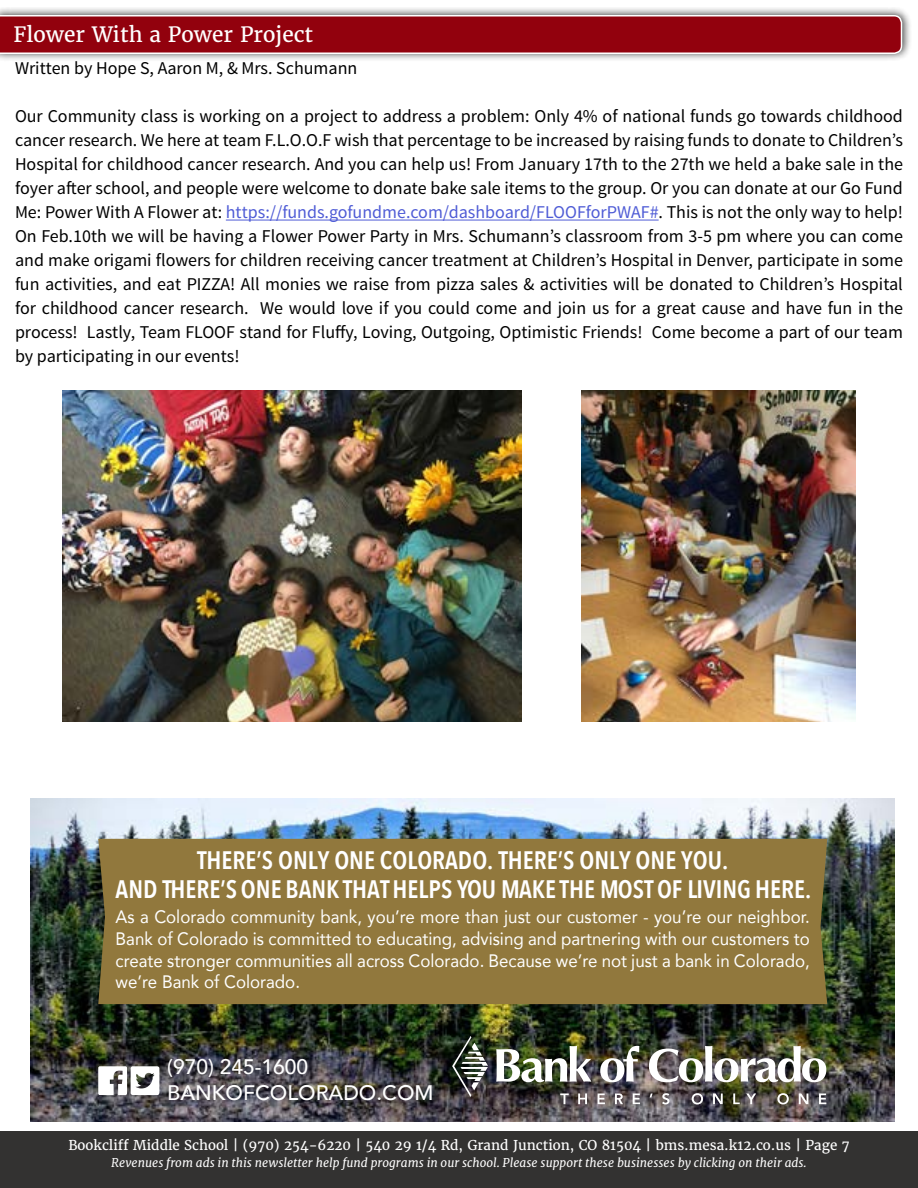
<style>
.page{position:relative;width:918px;height:1188px;background:#fff}
.page>*{position:absolute;margin:0;border:0;box-sizing:border-box;transform-origin:0 0}
.t1{font:600 25.2px "Avenir Next Condensed";color:#fff}
.t2{font:500 21px/25.2px "Avenir";color:#fff}
.t3{font:21px "Merriweather";color:#fff}
.t4{font:18px/24px "Source Sans Pro";color:#000;text-align:justify}
.t5{font:18px/21.6px "Avenir";color:#fff;text-align:justify;scale:.94 1}
.t6{font:13.5px "Merriweather";color:#fff}
.t7{font:italic 12px "Merriweather";color:#fff}
.s1{color:#4f5cd6}
</style>
<div class="page">
<div style="left:0;top:1131px;width:918px;height:57px;background:#333231"></div>
<img style="left:31px;top:798px;width:864px;height:324px">
<div style="left:98px;top:839px;width:729px;height:165px;background:#91783d"></div>
<svg style="left:452px;top:1036px;width:36px;height:61px;background:#50554e"></svg>
<img style="left:496px;top:1046px;width:95px;height:36px">
<svg style="left:600px;top:1046px;width:39px;height:36px"></svg>
<img style="left:649px;top:1046px;width:177px;height:36px">
<svg style="left:560px;top:1093px;width:9px;height:11px"></svg>
<svg style="left:578px;top:1093px;width:9px;height:11px"></svg>
<svg style="left:598px;top:1093px;width:7px;height:11px"></svg>
<svg style="left:615px;top:1093px;width:8px;height:11px"></svg>
<svg style="left:633px;top:1093px;width:7px;height:11px"></svg>
<svg style="left:650px;top:1093px;width:3px;height:4px"></svg>
<svg style="left:662px;top:1093px;width:7px;height:11px"></svg>
<svg style="left:692px;top:1093px;width:11px;height:11px"></svg>
<svg style="left:713px;top:1093px;width:10px;height:11px"></svg>
<svg style="left:733px;top:1093px;width:7px;height:11px"></svg>
<svg style="left:746px;top:1093px;width:10px;height:11px"></svg>
<svg style="left:777px;top:1093px;width:12px;height:11px"></svg>
<svg style="left:799px;top:1093px;width:9px;height:11px"></svg>
<svg style="left:819px;top:1093px;width:7px;height:11px"></svg>
<svg style="left:185px;top:1090px;width:3px;height:4px"></svg>
<svg style="left:98px;top:1066px;width:61px;height:29px"></svg>
<hr style="left:226px;top:220px;width:433px;height:1px;background:#4f5cd6">
<div style="left:0;top:7px;width:912px;height:55px;background:#000;opacity:.75"></div>
<svg style="left:0;top:14px;width:903px;height:41px;background:#9a1b26"></svg>
<img style="left:62px;top:390px;width:459px;height:332px">
<img style="left:581px;top:390px;width:275px;height:332px">
<p class="t3" style="left:14px;top:22px;width:301px">Flower With a Power Project</p>
<p class="t4" style="left:15px;top:57px;width:344px">Written by Hope S, Aaron M, &amp; Mrs. Schumann</p>
<p class="t4" style="left:15px;top:105px;width:890px">Our Community class is working on a project to address a problem: Only 4% of national funds go towards childhood cancer research. We here at team F.L.O.O.F wish that percentage to be increased by raising funds to donate to Children’s Hospital for childhood cancer research. And you can help us! From January 17th to the 27th we held a bake sale in the foyer after school, and people were welcome to donate bake sale items to the group. Or you can donate at our Go Fund Me: Power With A Flower at: <span class="s1">https://funds.gofundme.com/dashboard/FLOOFforPWAF#</span>. This is not the only way to help!<br>On Feb.10th we will be having a Flower Power Party in Mrs. Schumann’s classroom from 3-5 pm where you can come and make origami flowers for children receiving cancer treatment at Children’s Hospital in Denver, participate in some fun activities, and eat PIZZA! All monies we raise from pizza sales &amp; activities will be donated to Children’s Hospital for childhood cancer research. We would love if you could come and join us for a great cause and have fun in the process! Lastly, Team FLOOF stand for Fluffy, Loving, Outgoing, Optimistic Friends! Come become a part of our team by participating in our events!</p>
<h1 class="t1" style="left:197px;top:838px;width:533px">THERE’S ONLY ONE COLORADO. THERE’S ONLY ONE YOU.</h1>
<h1 class="t1" style="left:116px;top:868px;width:697px">AND THERE’S ONE BANK THAT HELPS YOU MAKE THE MOST OF LIVING HERE.</h1>
<p class="t5" style="left:116px;top:906px;width:740px">As a Colorado community bank, you’re more than just our customer - you’re our neighbor.<br>Bank of Colorado is committed to educating, advising and partnering with our customers to create stronger communities all across Colorado. Because we’re not just a bank in Colorado, we’re Bank of Colorado.</p>
<p class="t2" style="left:167px;top:1053px;width:268px">(970) 245-1600<br>BANKOFCOLORADO.COM</p>
<p class="t6" style="left:68px;top:1137px;width:783px">Bookcliff Middle School | (970) 254-6220 | 540 29 1/4 Rd, Grand Junction, CO 81504 | bms.mesa.k12.co.us | Page 7</p>
<p class="t7" style="left:111px;top:1155px;width:697px">Revenues from ads in this newsletter help fund programs in our school. Please support these businesses by clicking on their ads.</p>
</div>
